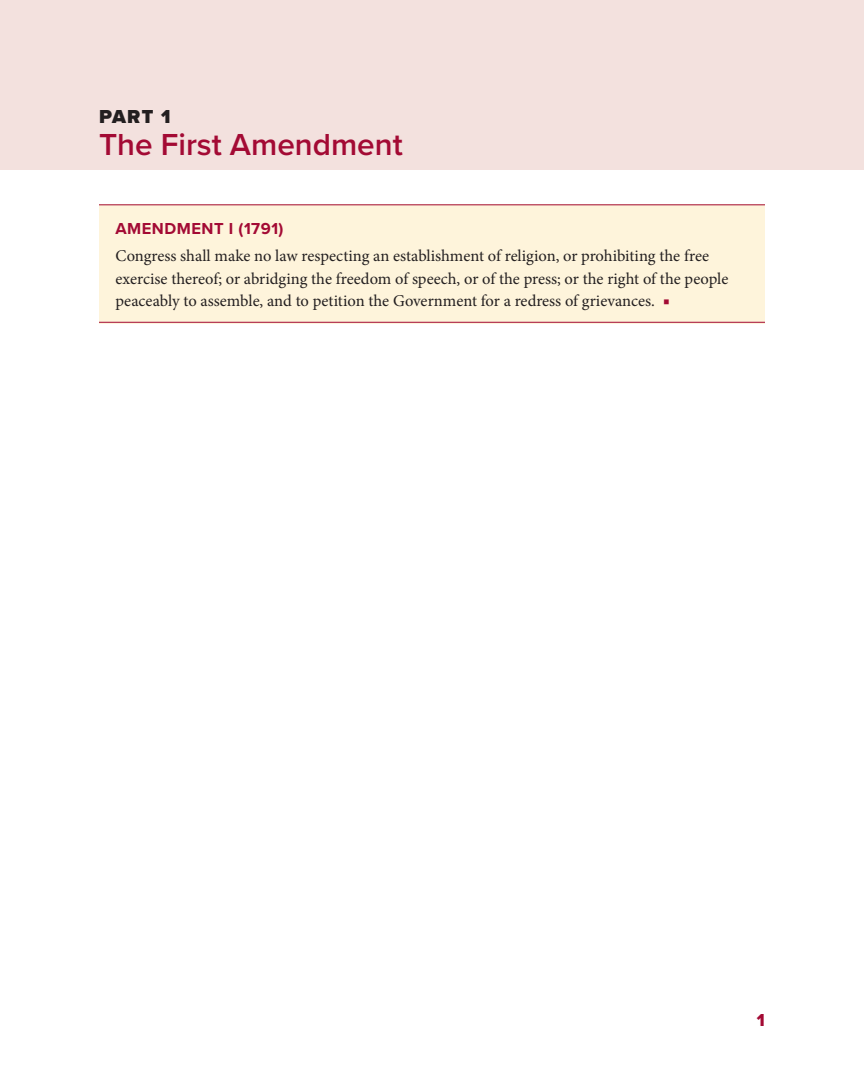
<style>
.page{position:relative;width:864px;height:1080px;background:#fff}
.page>*{position:absolute;margin:0;border:0;box-sizing:border-box;transform-origin:0 0}
.t1{font:600 31.5px "Proxima Nova";color:#a30a34}
.Chapter_number{font:900 19.5px "Proxima Nova";color:#231f20}
.Drop_folio_R{font:18px "Proxima Nova Extrabld";color:#a30a34}
.Text_box{font:16.5px/22.5px "Minion Pro";letter-spacing:-.005em;color:#231f20}
.H1_box{font:700 16.5px "Proxima Nova";letter-spacing:.03em;color:#a30a34}
.s1{color:#a30a34}
</style>
<div class="page">
<div style="left:99px;top:204px;width:666px;height:119px;background:#fef4db"></div>
<hr style="left:99px;top:322px;width:666px;height:1px;background:#a30a34">
<hr style="left:99px;top:204px;width:666px;height:1px;background:#a30a34">
<div style="left:0;top:0;width:864px;height:170px;background:#f3e1de"></div>
<p class="Chapter_number" style="left:99px;top:102px;width:73px">PART 1</p>
<p class="t1" style="left:99px;top:121px;width:305px">The First Amendment</p>
<p class="H1_box" style="left:116px;top:217px;width:170px">AMENDMENT I (1791)</p>
<p class="Text_box" style="left:116px;top:245px;width:614px">Congress shall make no law respecting an establishment of religion, or prohibiting the free exercise thereof; or abridging the freedom of speech, or of the press; or the right of the people peaceably to assemble, and to petition the Government for a redress of grievances. <span class="s1">■</span></p>
<p class="Drop_folio_R" style="left:757px;top:1007px;width:10px">1</p>
</div>
